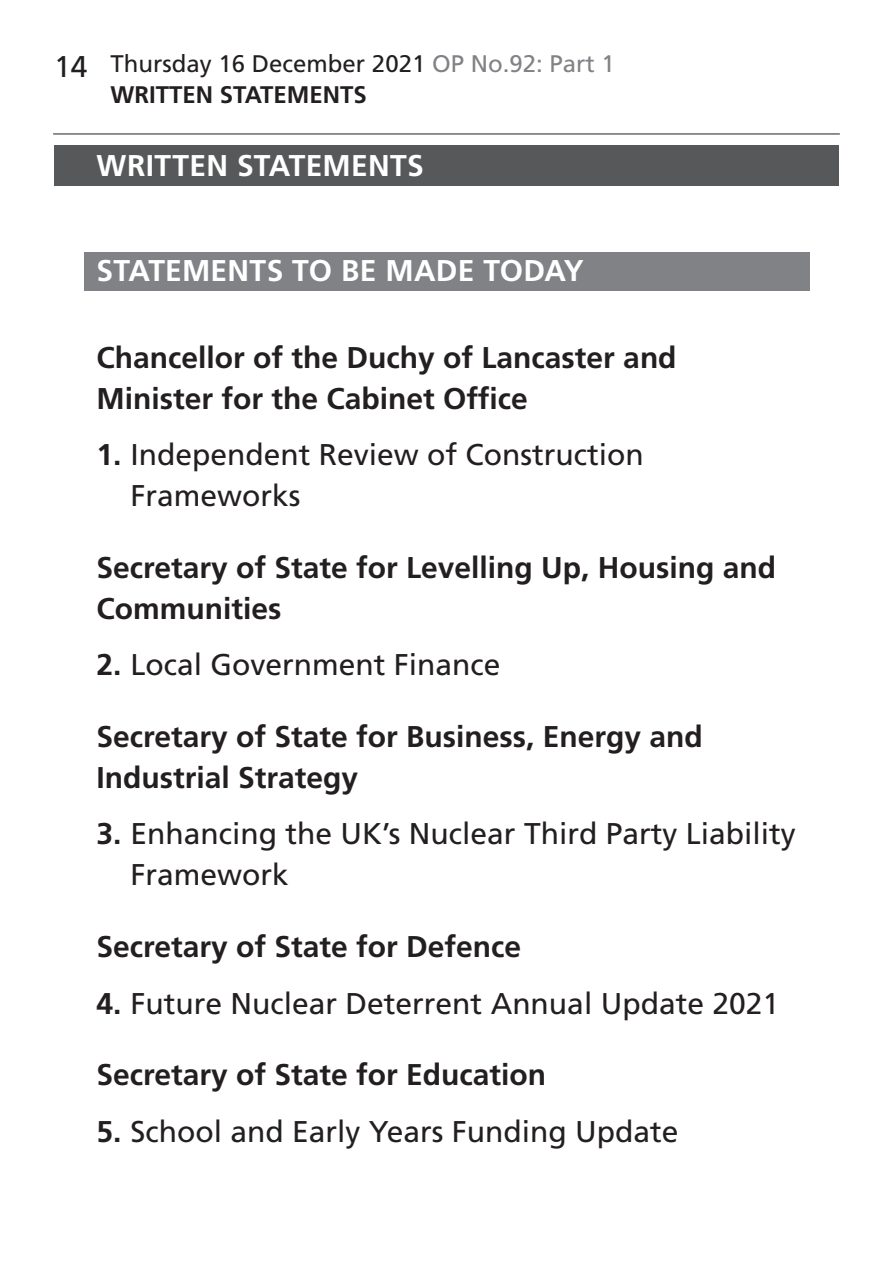
<style>
.page{position:relative;width:893px;height:1263px;background:#fff}
.page>*{position:absolute;margin:0;border:0;box-sizing:border-box;transform-origin:0 0}
.BoldTimingHeading{font:700 30px/41px "Frutiger LT Std";color:#231f20}
.t1{font:30px/41px "Frutiger LT Std";color:#231f20}
.Heading2Grey{font:700 30px "Frutiger LT Std";letter-spacing:.005em;color:#fff}
.Heading1Grey{font:700 30px "Frutiger LT Std";letter-spacing:.01em;color:#fff}
.t2{font:24px/31.2px "Frutiger LT Std";color:#231f20}
.t3{font:700 24px "Frutiger LT Std";color:#231f20}
.s1{font-size:30px}
.s2{color:#808285}
.s3{font-weight:700}
</style>
<div class="page">
<hr style="left:53px;top:134px;width:787px;height:1px;background:#231f20">
<div style="left:54px;top:146px;width:785px;height:40px;background:#57585a"></div>
<div style="left:84px;top:252px;width:725px;height:38px;background:#808285"></div>
<p class="t2" style="left:111px;top:48px;width:506px;text-indent:-57px"><span class="s1">14</span> Thursday 16 December 2021 <span class="s2">OP No.92: Part 1<br></span><span class="s3">Written</span></p>
<p class="t3" style="left:220px;top:81px;width:30px">Statements</p>
<p class="Heading1Grey" style="left:97px;top:148px;width:329px">WRITTEN STATEMENTS</p>
<p class="Heading2Grey" style="left:97px;top:253px;width:489px">STATEMENTS TO BE MADE TODAY</p>
<p class="BoldTimingHeading" style="left:97px;top:337px;width:582px">Chancellor of the Duchy of Lancaster and<br>Minister for the Cabinet Office</p>
<p class="t1" style="left:131px;top:434px;width:515px;text-indent:-34px"><span class="s3">1.</span> Independent Review of Construction<br>Frameworks</p>
<p class="BoldTimingHeading" style="left:97px;top:547px;width:681px">Secretary of State for Levelling Up, Housing and<br>Communities</p>
<p class="t1" style="left:97px;top:644px;width:406px"><span class="s3">2.</span> Local Government Finance</p>
<p class="BoldTimingHeading" style="left:97px;top:716px;width:608px">Secretary of State for Business, Energy and<br>Industrial Strategy</p>
<p class="t1" style="left:131px;top:814px;width:667px;text-indent:-34px"><span class="s3">3.</span> Enhancing the UK’s Nuclear Third Party Liability<br>Framework</p>
<p class="BoldTimingHeading" style="left:97px;top:926px;width:426px">Secretary of State for Defence</p>
<p class="t1" style="left:97px;top:983px;width:684px"><span class="s3">4.</span> Future Nuclear Deterrent Annual Update 2021</p>
<p class="BoldTimingHeading" style="left:97px;top:1055px;width:451px">Secretary of State for Education</p>
<p class="t1" style="left:97px;top:1111px;width:583px"><span class="s3">5.</span> School and Early Years Funding Update</p>
</div>
